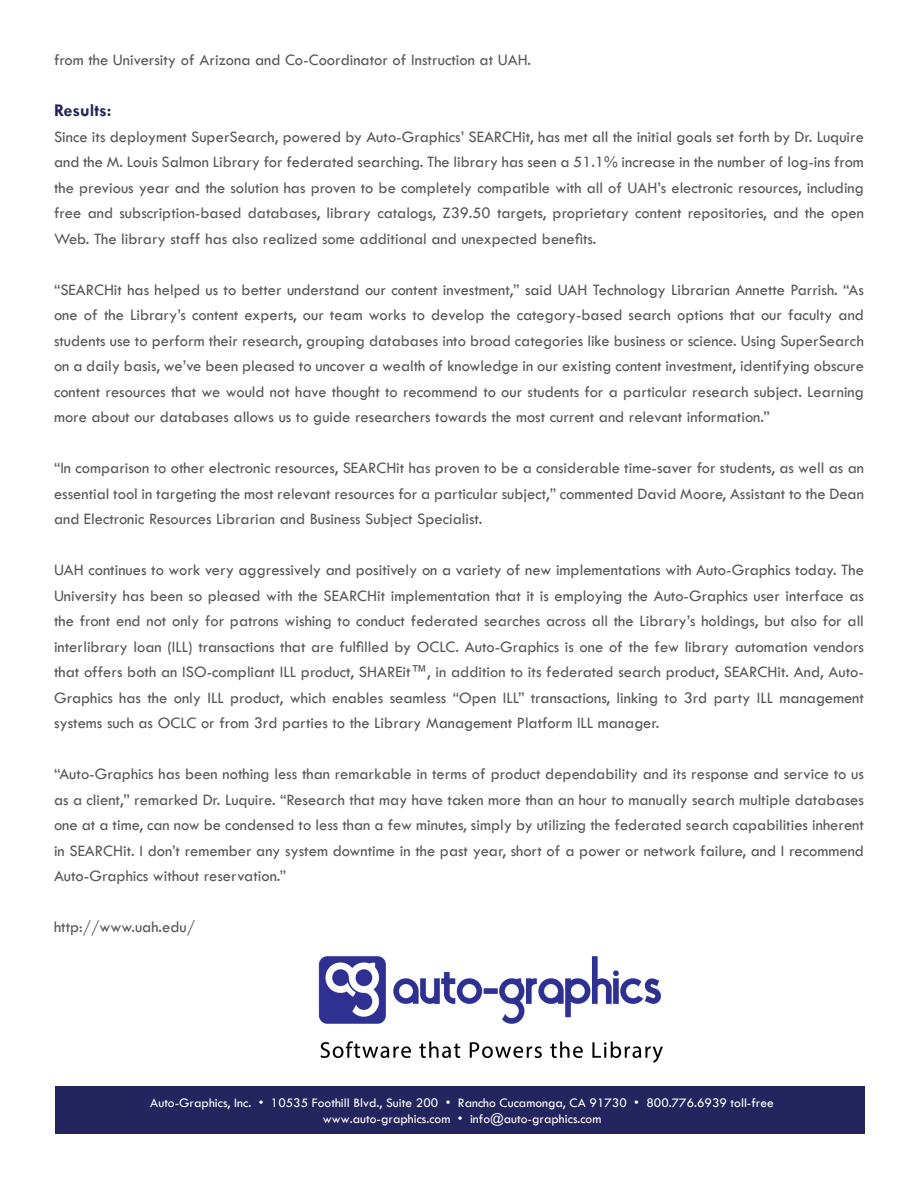
<style>
.page{position:relative;width:918px;height:1188px;background:#fff}
.page>*{position:absolute;margin:0;border:0;box-sizing:border-box;transform-origin:0 0}
.t1{font:700 18px "Tw Cen";color:#24255e}
.t2{font:16.5px/25.5px "Tw Cen";color:#57585a;text-align:justify}
.t3{font:13.5px/16.2px "Tw Cen";color:#fff;text-align:center}
</style>
<div class="page">
<div style="left:55px;top:1086px;width:810px;height:48px;background:#24255e"></div>
<img style="left:318px;top:956px;width:345px;height:107px">
<p class="t2" style="left:54px;top:47px;width:479px">from the University of Arizona and Co-Coordinator of Instruction at UAH.</p>
<p class="t1" style="left:54px;top:100px;width:59px">Results:</p>
<p class="t2" style="left:54px;top:124px;width:812px">Since its deployment SuperSearch, powered by Auto-Graphics’ SEARCHit, has met all the initial goals set forth by Dr. Luquire and the M. Louis Salmon Library for federated searching. The library has seen a 51.1% increase in the number of log-ins from the previous year and the solution has proven to be completely compatible with all of UAH’s electronic resources, including free and subscription-based databases, library catalogs, Z39.50 targets, proprietary content repositories, and the open Web. The library staff has also realized some additional and unexpected benefits.</p>
<p class="t2" style="left:54px;top:277px;width:812px">“SEARCHit has helped us to better understand our content investment,” said UAH Technology Librarian Annette Parrish. “As one of the Library’s content experts, our team works to develop the category-based search options that our faculty and students use to perform their research, grouping databases into broad categories like business or science. Using SuperSearch on a daily basis, we’ve been pleased to uncover a wealth of knowledge in our existing content investment, identifying obscure content resources that we would not have thought to recommend to our students for a particular research subject. Learning more about our databases allows us to guide researchers towards the most current and relevant information.”</p>
<p class="t2" style="left:54px;top:455px;width:812px">“In comparison to other electronic resources, SEARCHit has proven to be a considerable time-saver for students, as well as an essential tool in targeting the most relevant resources for a particular subject,” commented David Moore, Assistant to the Dean and Electronic Resources Librarian and Business Subject Specialist.</p>
<p class="t2" style="left:54px;top:557px;width:812px">UAH continues to work very aggressively and positively on a variety of new implementations with Auto-Graphics today. The University has been so pleased with the SEARCHit implementation that it is employing the Auto-Graphics user interface as the front end not only for patrons wishing to conduct federated searches across all the Library’s holdings, but also for all interlibrary loan (ILL) transactions that are fulfilled by OCLC. Auto-Graphics is one of the few library automation vendors that offers both an ISO-compliant ILL product, SHAREit™, in addition to its federated search product, SEARCHit. And, Auto-Graphics has the only ILL product, which enables seamless “Open ILL” transactions, linking to 3rd party ILL management systems such as OCLC or from 3rd parties to the Library Management Platform ILL manager.</p>
<p class="t2" style="left:54px;top:761px;width:812px">“Auto-Graphics has been nothing less than remarkable in terms of product dependability and its response and service to us as a client,” remarked Dr. Luquire. “Research that may have taken more than an hour to manually search multiple databases one at a time, can now be condensed to less than a few minutes, simply by utilizing the federated search capabilities inherent in SEARCHit. I don’t remember any system downtime in the past year, short of a power or network failure, and I recommend Auto-Graphics without reservation.”</p>
<p class="t2" style="left:54px;top:914px;width:143px">http://www.uah.edu/</p>
<p class="t3" style="left:150px;top:1094px;width:625px">Auto-Graphics, Inc. • 10535 Foothill Blvd., Suite 200 • Rancho Cucamonga, CA 91730 • 800.776.6939 toll-free www.auto-graphics.com • info@auto-graphics.com</p>
</div>
